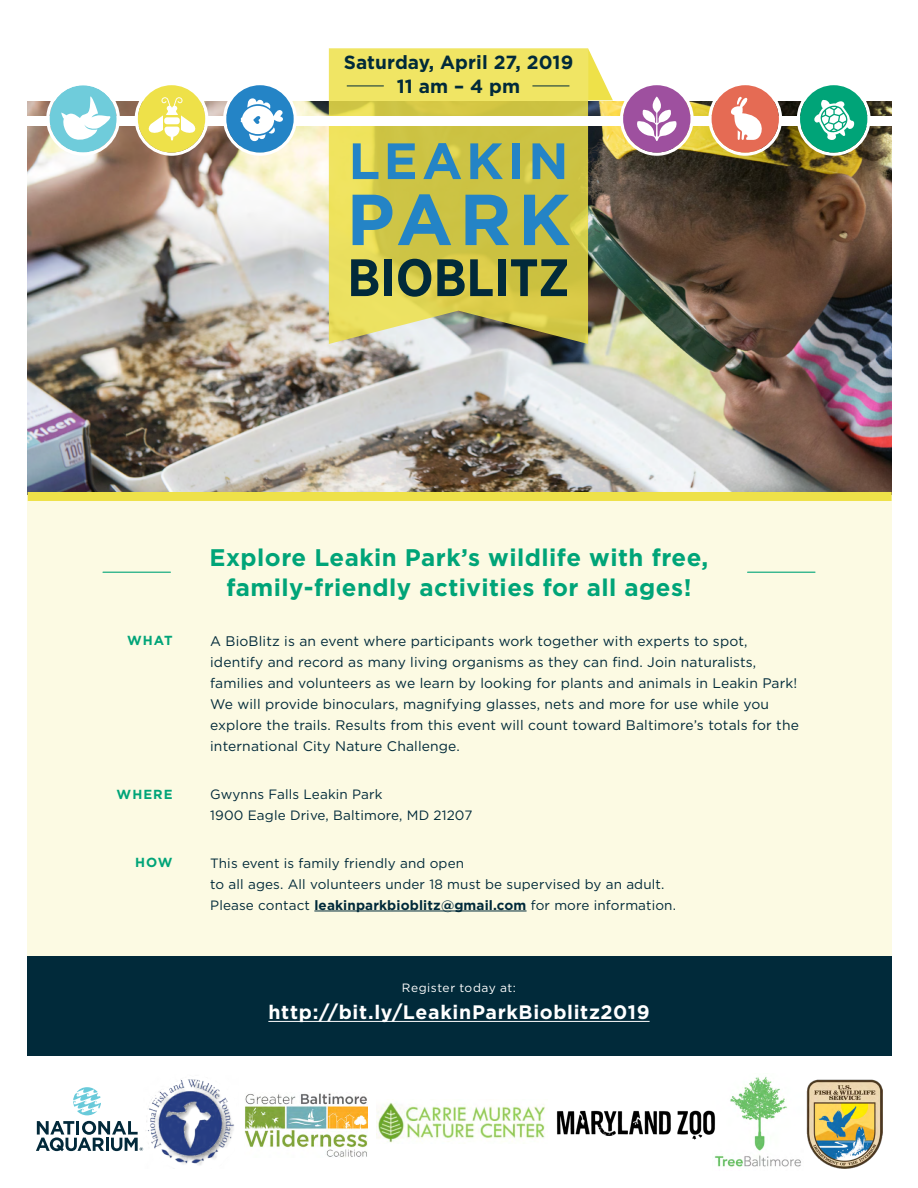
<style>
.page{position:relative;width:918px;height:1188px;background:#fff}
.page>*{position:absolute;margin:0;border:0;box-sizing:border-box;transform-origin:0 0}
.t1{font:700 72px "Gotham";color:#2484c6}
.t2{font:700 52.5px "Gotham Narrow";color:#012a3a}
.t3{font:700 51px "Gotham";letter-spacing:.075em;color:#2484c6}
.t4{font:700 24px/30px "Gotham";letter-spacing:.02em;color:#00a478;text-align:center}
.t5{font:700 19.5px "Gotham";letter-spacing:.03em;color:#fff}
.t6{font:700 19.05px "Gotham";letter-spacing:.005em;color:#012a3a}
.t7{font:13.8px/21px "Gotham";letter-spacing:.01em;color:#012a3a}
.t8{font:13.5px/21px "Gotham";letter-spacing:.01em;color:#012a3a}
.t9{font:700 13.2px "Gotham";letter-spacing:.08em;color:#00a478}
.t10{font:12px "Gotham";letter-spacing:.045em;color:#fff}
.s1{font-weight:700}
</style>
<div class="page">
<div style="left:28px;top:501px;width:864px;height:460px;background:#fcfae3"></div>
<img style="left:28px;top:101px;width:864px;height:391px">
<div style="left:28px;top:492px;width:864px;height:9px;background:#eee149"></div>
<svg style="left:329px;top:48px;width:259px;height:296px;background:#d8ce55"></svg>
<svg style="left:588px;top:48px;width:25px;height:52px"></svg>
<div style="left:1px;top:116px;width:917px;height:9px;background:#fff"></div>
<svg style="left:620px;top:85px;width:74px;height:71px"></svg>
<svg style="left:708px;top:85px;width:74px;height:71px"></svg>
<svg style="left:797px;top:85px;width:74px;height:71px"></svg>
<svg style="left:135px;top:85px;width:73px;height:71px"></svg>
<svg style="left:223px;top:85px;width:74px;height:71px"></svg>
<svg style="left:46px;top:85px;width:74px;height:71px"></svg>
<div style="left:27px;top:956px;width:864px;height:100px;background:#012a3a"></div>
<hr style="left:268px;top:1021px;width:382px;height:1px;background:#fff">
<hr style="left:314px;top:911px;width:213px;height:1px;background:#012a3a">
<hr style="left:347px;top:86px;width:37px;height:1px;background:#012a3a">
<hr style="left:532px;top:86px;width:37px;height:1px;background:#012a3a">
<img style="left:714px;top:1076px;width:87px;height:91px">
<hr style="left:748px;top:572px;width:67px;height:1px;background:#00a478">
<hr style="left:103px;top:572px;width:67px;height:1px;background:#00a478">
<img style="left:244px;top:1093px;width:124px;height:64px">
<img style="left:143px;top:1079px;width:91px;height:86px">
<img style="left:807px;top:1079px;width:75px;height:90px">
<svg style="left:36px;top:1087px;width:107px;height:64px"></svg>
<img style="left:376px;top:1102px;width:169px;height:41px">
<img style="left:556px;top:1105px;width:162px;height:37px">
<h3 class="t6" style="left:344px;top:50px;width:231px">Saturday, April 27, 2019</h3>
<h3 class="t6" style="left:397px;top:73px;width:125px">11 am – 4 pm</h3>
<h3 class="t3" style="left:349px;top:127px;width:221px">LEAKIN</h3>
<h1 class="t1" style="left:347px;top:172px;width:225px">PARK</h1>
<h2 class="t2" style="left:347px;top:244px;width:224px">BIOBLITZ</h2>
<p class="t9" style="left:127px;top:632px;width:47px">WHAT</p>
<p class="t9" style="left:117px;top:785px;width:58px">WHERE</p>
<p class="t9" style="left:135px;top:854px;width:39px">HOW</p>
<h3 class="t4" style="left:210px;top:543px;width:501px">Explore Leakin Park’s wildlife with free, family-friendly activities for all ages!</h3>
<p class="t7" style="left:210px;top:630px;width:590px">A BioBlitz is an event where participants work together with experts to spot, identify and record as many living organisms as they can find. Join naturalists, families and volunteers as we learn by looking for plants and animals in Leakin Park!<br>We will provide binoculars, magnifying glasses, nets and more for use while you explore the trails. Results from this event will count toward Baltimore’s totals for the international City Nature Challenge.</p>
<p class="t8" style="left:210px;top:783px;width:264px">Gwynns Falls Leakin Park<br>1900 Eagle Drive, Baltimore, MD 21207</p>
<p class="t8" style="left:210px;top:852px;width:467px">This event is family friendly and open<br>to all ages. All volunteers under 18 must be supervised by an adult.<br>Please contact <span class="s1">leakinparkbioblitz@gmail.com</span> for more information.</p>
<p class="t10" style="left:402px;top:981px;width:115px">Register today at:</p>
<h3 class="t5" style="left:268px;top:1000px;width:383px">http://bit.ly/LeakinParkBioblitz2019</h3>
</div>
